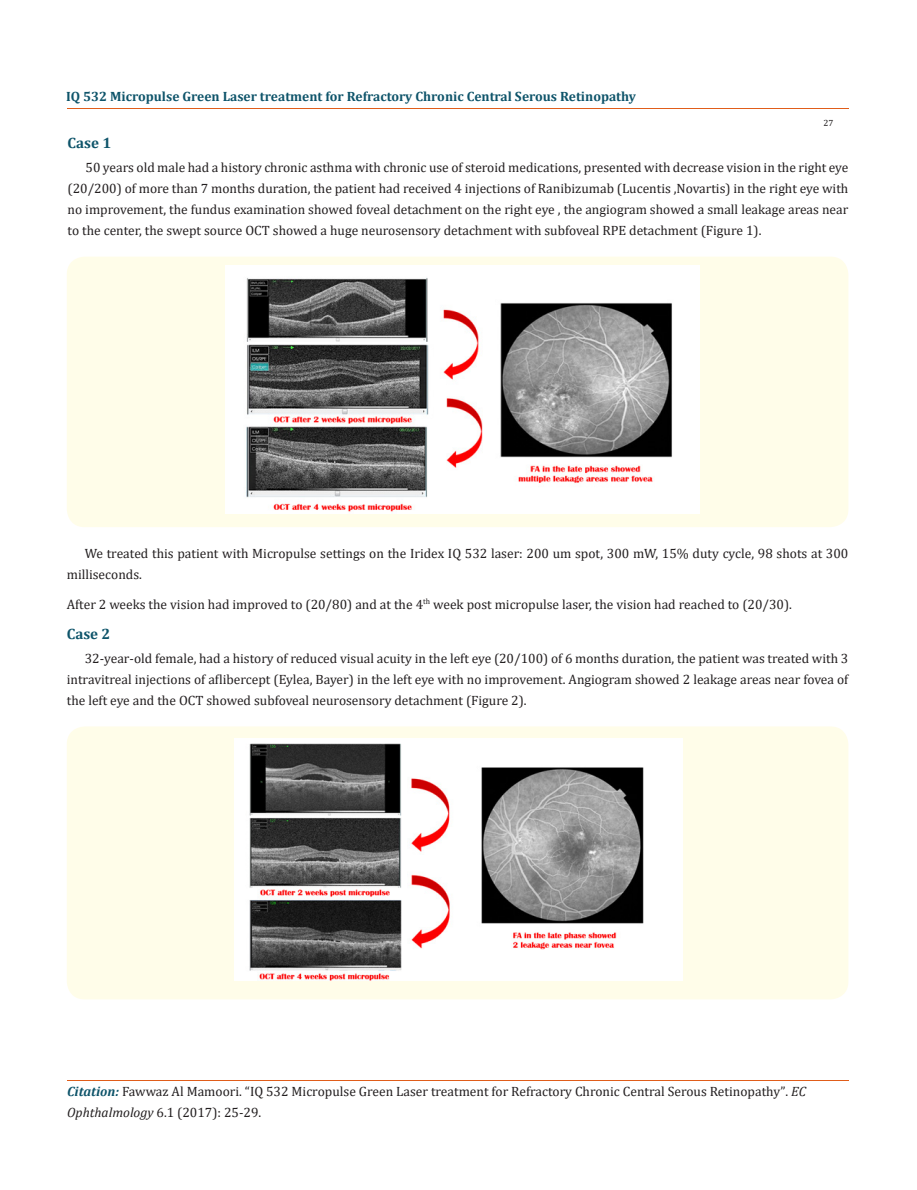
<style>
.page{position:relative;width:917px;height:1190px;background:#fff}
.page>*{position:absolute;margin:0;border:0;box-sizing:border-box;transform-origin:0 0}
.t1{font:700 15px "Cambria";color:#0e546a}
.t2{font:13.5px/21px "Cambria";color:#231f20}
.t3{font:700 13.5px "Cambria";color:#0e546a}
.t4{font:9px "Cambria";color:#231f20}
.s1{font-weight:700;font-style:italic;color:#0e546a}
.s2{font-size:13.35px}
.s3{font-style:italic}
</style>
<div class="page">
<hr style="left:67px;top:1080px;width:781px;height:1px;background:#e05d1a">
<div style="left:67px;top:256px;width:781px;height:271px;background:#fffde9;border-radius:18px"></div>
<img style="left:226px;top:265px;width:473px;height:249px">
<div style="left:67px;top:726px;width:781px;height:273px;background:#fffde9;border-radius:18px"></div>
<img style="left:235px;top:738px;width:447px;height:242px">
<p class="t3" style="left:66px;top:87px;width:571px">IQ 532 Micropulse Green Laser treatment for Refractory Chronic Central Serous Retinopathy</p>
<p class="t4" style="left:823px;top:117px;width:11px">27</p>
<p class="t1" style="left:68px;top:132px;width:45px">Case 1</p>
<p class="t2" style="left:68px;top:157px;width:782px;text-align:justify;text-indent:18px">50 years old male had a history chronic asthma with chronic use of steroid medications, presented with decrease vision in the right eye (20/200) of more than 7 months duration, the patient had received 4 injections of Ranibizumab (Lucentis ,Novartis) in the right eye with no improvement, the fundus examination showed foveal detachment on the right eye , the angiogram showed a small leakage areas near to the center, the swept source OCT showed a huge neurosensory detachment with subfoveal RPE detachment (Figure 1).</p>
<p class="t2" style="left:67px;top:543px;width:783px;text-indent:18px">We treated this patient with Micropulse settings on the Iridex IQ 532 laser: 200 um spot, 300 mW, 15% duty cycle, 98 shots at 300 milliseconds.</p>
<p class="t2" style="left:67px;top:593px;width:726px">After 2 weeks the vision had improved to (20/80) and at the 4<sup>th</sup> week post micropulse laser, the vision had reached to (20/30).</p>
<p class="t1" style="left:67px;top:623px;width:45px">Case 2</p>
<p class="t2" style="left:67px;top:648px;width:783px;text-align:justify;text-indent:18px">32-year-old female, had a history of reduced visual acuity in the left eye (20/100) of 6 months duration, the patient was treated with 3 intravitreal injections of aflibercept (Eylea, Bayer) in the left eye with no improvement. Angiogram showed 2 leakage areas near fovea of the left eye and the OCT showed subfoveal neurosensory detachment (Figure 2).</p>
<p class="t2" style="left:67px;top:1080px;width:740px"><span class="s1">Citation:</span> Fawwaz Al Mamoori. “IQ 532 Micropulse Green Laser treatment for Refractory Chronic Central Serous Retinopathy”<span class="s2">.</span> <span class="s3">EC<br>Ophthalmology</span> <span class="s2">6</span>.1 (2017): 25-29.</p>
</div>
